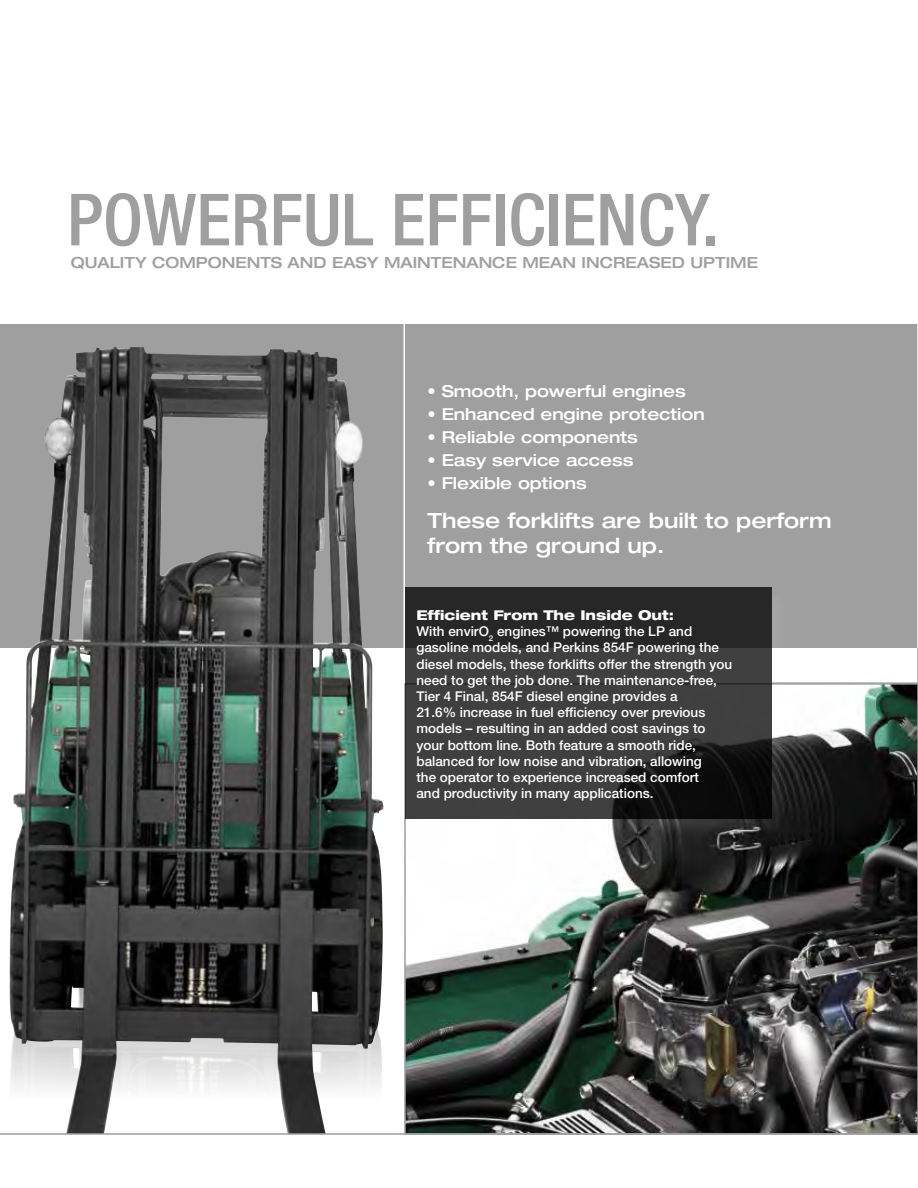
<style>
.page{position:relative;width:918px;height:1188px;background:#fff}
.page>*{position:absolute;margin:0;border:0;box-sizing:border-box;transform-origin:0 0}
.t1{font:500 condensed 72px "Helvetica Neue";color:#9f9f9f}
.t2{font:500 expanded 21px/25.2px "Helvetica Neue";color:#fff}
.t3{font:500 expanded 16.5px "Helvetica Neue";color:#fff}
.t4{font:500 expanded 15.3px "Helvetica Neue";color:#9f9f9f}
.t5{font:500 13.5px/16.2px "Helvetica Neue";color:#fff}
.s1{font-weight:800;font-stretch:expanded}
</style>
<div class="page">
<div style="left:0;top:324px;width:918px;height:324px;background:#9f9f9f"></div>
<img style="left:9px;top:347px;width:374px;height:786px">
<hr style="left:404px;top:318px;width:1px;height:870px;background:#fff">
<hr style="left:917px;top:0;width:1px;height:648px;background:#fff">
<svg style="left:404px;top:683px;width:513px;height:450px"></svg>
<div style="left:406px;top:589px;width:384px;height:248px;background:#fff;opacity:.1"></div>
<svg style="left:405px;top:588px;width:367px;height:231px;background:#323232"></svg>
<hr style="left:772px;top:682px;width:146px;height:2px;background:#9f9f9f">
<hr style="left:0;top:1133px;width:918px;height:2px;background:#9f9f9f">
<hr style="left:917px;top:648px;width:1px;height:486px;background:#9f9f9f">
<h1 class="t1" style="left:67px;top:177px;width:653px">POWERFUL EFFICIENCY.</h1>
<p class="t4" style="left:71px;top:253px;width:689px">Quality components and easy maintenance Mean Increased uptime</p>
<p class="t3" style="left:428px;top:381px;width:260px">• Smooth, powerful engines</p>
<p class="t3" style="left:428px;top:404px;width:279px">• Enhanced engine protection</p>
<p class="t3" style="left:428px;top:427px;width:212px">• Reliable components</p>
<p class="t3" style="left:428px;top:450px;width:207px">• Easy service access</p>
<p class="t3" style="left:428px;top:473px;width:161px">• Flexible options</p>
<h2 class="t2" style="left:428px;top:507px;width:405px">These forklifts are built to perform from the ground up.</h2>
<p class="t5" style="left:416px;top:607px;width:317px"><span class="s1">Efficient From The Inside Out:<br></span>With envirO<sub>2</sub> engines™ powering the LP and gasoline models, and Perkins 854F powering the diesel models, these forklifts offer the strength you need to get the job done. The maintenance-free, Tier 4 Final, 854F diesel engine provides a<br>21.6% increase in fuel efficiency over previous models – resulting in an added cost savings to your bottom line. Both feature a smooth ride, balanced for low noise and vibration, allowing<br>the operator to experience increased comfort<br>and productivity in many applications.</p>
</div>
